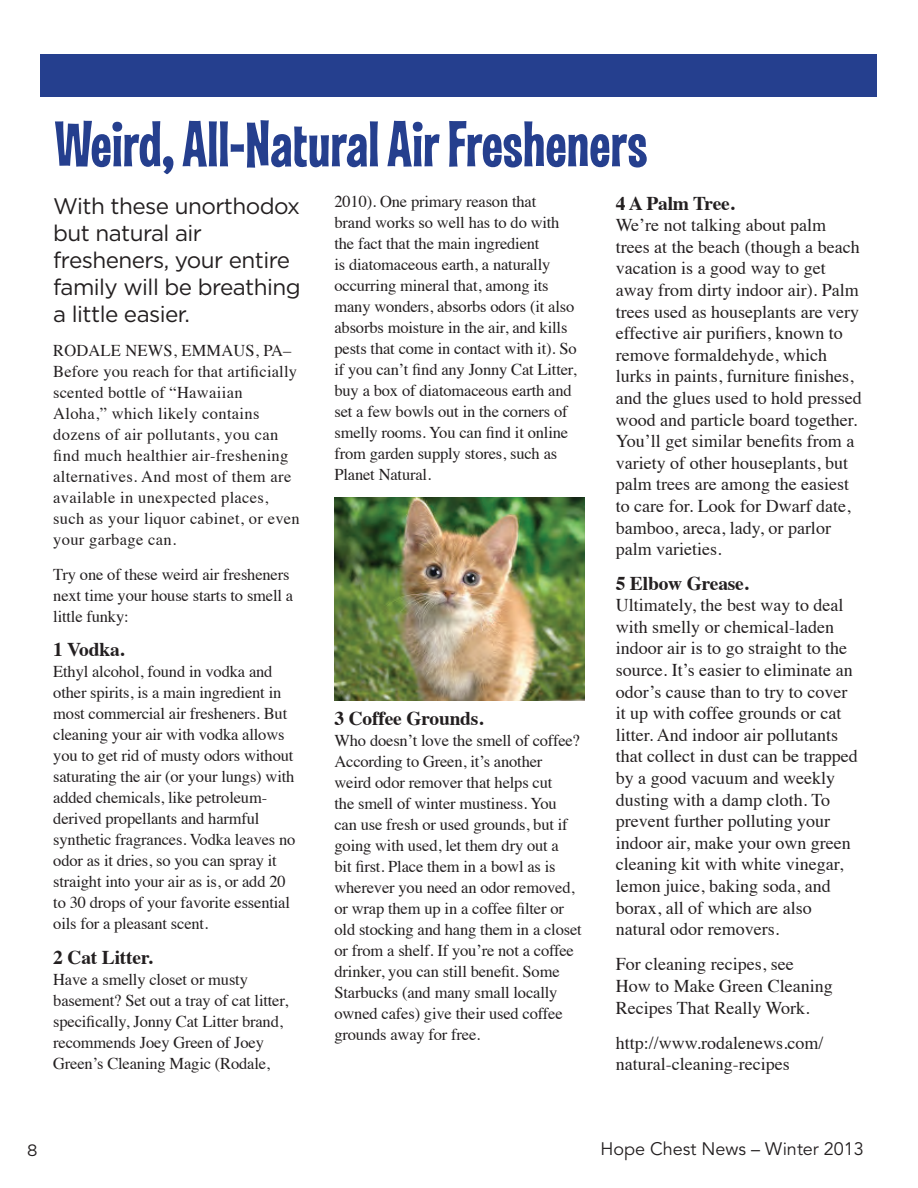
<style>
.page{position:relative;width:918px;height:1188px;background:#fff}
.page>*{position:absolute;margin:0;border:0;box-sizing:border-box;transform-origin:0 0}
.t1{font:66px "Las Vegas Jackpot";color:#253f8e}
.t2{font:22.5px/27px "Gotham";letter-spacing:-.025em;color:#231f20}
.t3{font:700 19.5px "Times";letter-spacing:-.01em;color:#231f20}
.t4{font:18px/21.6px "Times";color:#231f20}
.t5{font:18px "Avenir LT Std";color:#231f20}
.t6{font:16.5px/21px "Times";letter-spacing:-.01em;color:#231f20}
.t7{font:16.5px/21px "Times";letter-spacing:.02em;color:#231f20}
.t8{font:16.5px "Gotham";color:#231f20}
</style>
<div class="page">
<div style="left:40px;top:54px;width:838px;height:42px;background:#253f8e"></div>
<img style="left:334px;top:498px;width:250px;height:202px">
<h1 class="t1" style="left:54px;top:108px;width:595px">Weird, All-Natural Air Fresheners</h1>
<h2 class="t2" style="left:53px;top:192px;width:249px">With these unorthodox but natural air fresheners, your entire family will be breathing a little easier.</h2>
<p class="t6" style="left:53px;top:339px;width:36px">RODALE</p>
<p class="t6" style="left:125px;top:339px;width:70px">NEWS, EMMAU</p>
<p class="t7" style="left:53px;top:339px;width:248px;text-indent:192px">S, PA–<br>Before you reach for that artificially scented bottle of “Hawaiian<br>Aloha,” which likely contains dozens of air pollutants, you can find much healthier air-freshening alternatives. And most of them are available in unexpected places, such as your liquor cabinet, or even your garbage can.</p>
<p class="t6" style="left:53px;top:562px;width:242px">Try one of these weird air fresheners next time your house starts to smell a little funky:</p>
<p class="t3" style="left:53px;top:631px;width:73px">1 Vodka.</p>
<p class="t6" style="left:53px;top:660px;width:244px">Ethyl alcohol, found in vodka and other spirits, is a main ingredient in most commercial air fresheners. But cleaning your air with vodka allows you to get rid of musty odors without saturating the air (or your lungs) with added chemicals, like petroleum&shy;derived propellants and harmful synthetic fragrances. Vodka leaves no odor as it dries, so you can spray it straight into your air as is, or add 20 to 30 drops of your favorite essential oils for a pleasant scent.</p>
<p class="t3" style="left:53px;top:938px;width:101px">2 Cat Litter.</p>
<p class="t6" style="left:53px;top:967px;width:237px">Have a smelly closet or musty basement? Set out a tray of cat litter, specifically, Jonny Cat Litter brand, recommends Joey Green of Joey Green’s Cleaning Magic (Rodale,</p>
<p class="t6" style="left:334px;top:190px;width:244px">2010). One primary reason that brand works so well has to do with the fact that the main ingredient<br>is diatomaceous earth, a naturally occurring mineral that, among its many wonders, absorbs odors (it also absorbs moisture in the air, and kills pests that come in contact with it). So if you can’t find any Jonny Cat Litter, buy a box of diatomaceous earth and set a few bowls out in the corners of smelly rooms. You can find it online from garden supply stores, such as Planet Natural.</p>
<p class="t3" style="left:334px;top:700px;width:150px">3 Coffee Grounds.</p>
<p class="t6" style="left:334px;top:728px;width:249px">Who doesn’t love the smell of coffee?<br>According to Green, it’s another weird odor remover that helps cut<br>the smell of winter mustiness. You can use fresh or used grounds, but if going with used, let them dry out a<br>bit first. Place them in a bowl as is wherever you need an odor removed, or wrap them up in a coffee filter or old stocking and hang them in a closet or from a shelf. If you’re not a coffee drinker, you can still benefit. Some Starbucks (and many small locally owned cafes) give their used coffee grounds away for free.</p>
<p class="t3" style="left:616px;top:184px;width:120px">4 A Palm Tree.</p>
<p class="t4" style="left:616px;top:213px;width:247px">We’re not talking about palm trees at the beach (though a beach vacation is a good way to get away from dirty indoor air). Palm trees used as houseplants are very effective air purifiers, known to remove formaldehyde, which lurks in paints, furniture finishes, and the glues used to hold pressed wood and particle board together.<br>You’ll get similar benefits from a variety of other houseplants, but palm trees are among the easiest to care for. Look for Dwarf date, bamboo, areca, lady, or parlor palm varieties.</p>
<p class="t3" style="left:616px;top:564px;width:134px">5 Elbow Grease.</p>
<p class="t4" style="left:616px;top:593px;width:243px">Ultimately, the best way to deal with smelly or chemical-laden indoor air is to go straight to the source. It’s easier to eliminate an odor’s cause than to try to cover it up with coffee grounds or cat litter. And indoor air pollutants that collect in dust can be trapped by a good vacuum and weekly dusting with a damp cloth. To prevent further polluting your indoor air, make your own green cleaning kit with white vinegar, lemon juice, baking soda, and borax, all of which are also natural odor removers.</p>
<p class="t4" style="left:616px;top:952px;width:218px">For cleaning recipes, see<br>How to Make Green Cleaning<br>Recipes That Really Work.</p>
<p class="t4" style="left:616px;top:1030px;width:209px">http://www.rodalenews.com/ natural-cleaning-recipes</p>
<p class="t8" style="left:27px;top:1141px;width:12px">8</p>
<p class="t5" style="left:601px;top:1138px;width:265px">Hope Chest News – Winter 2013</p>
</div>
